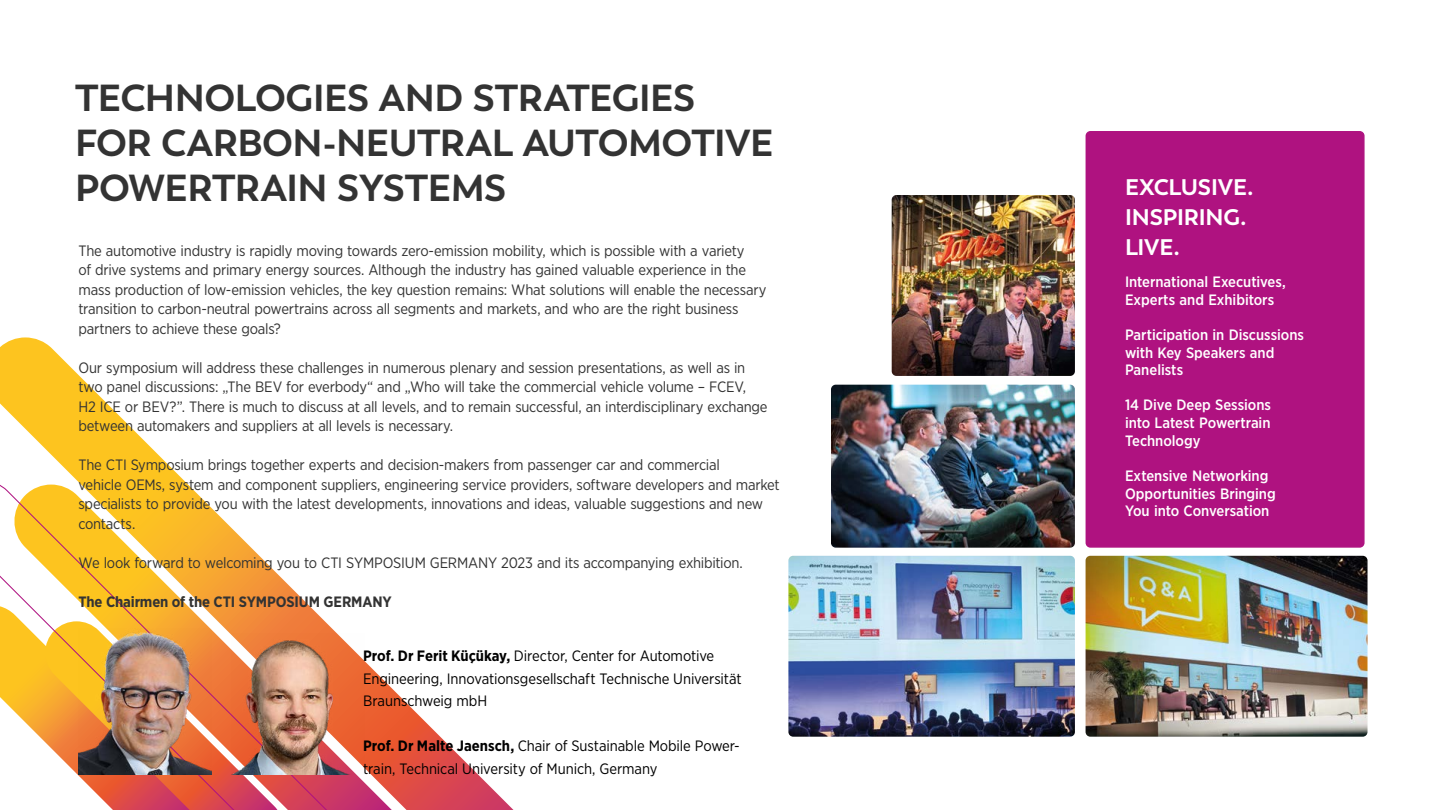
<style>
.page{position:relative;width:1440px;height:810px;background:#fff}
.page>*{position:absolute;margin:0;border:0;box-sizing:border-box;transform-origin:0 0}
.t1{font:700 37.5px/45px "Trenda";letter-spacing:-.015em;color:#333}
.t2{font:700 22.5px/30px "Trenda";letter-spacing:-.01em;color:#fff}
.t3{font:15px/19.5px "Gotham Narrow";letter-spacing:-.015em;color:#333}
.t4{font:15px/22.5px "Gotham Narrow";letter-spacing:-.01em;color:#000}
.t5{font:500 15px/17.6px "Gotham Narrow";letter-spacing:-.005em;color:#fff}
.t6{font:700 15px "Gotham Narrow";letter-spacing:-.01em;color:#333}
.s1{font-weight:700}
</style>
<div class="page">
<svg style="left:0;top:337px;width:181px;height:140px"></svg>
<svg style="left:0;top:477px;width:514px;height:333px"></svg>
<div style="left:1086px;top:132px;width:278px;height:415px;background:#af1280;border-radius:4px"></div>
<div style="left:1086px;top:131px;width:279px;height:417px;border:1px solid #af1280;border-radius:4px"></div>
<img style="left:831px;top:385px;width:244px;height:163px">
<img style="left:1086px;top:556px;width:282px;height:181px">
<img style="left:892px;top:195px;width:183px;height:181px">
<img style="left:788px;top:556px;width:287px;height:181px">
<img style="left:78px;top:629px;width:134px;height:146px">
<img style="left:232px;top:634px;width:133px;height:141px">
<h1 class="t1" style="left:75px;top:76px;width:700px">TECHNOLOGIES AND STRATEGIES<br>FOR CARBON-NEUTRAL AUTOMOTIVE<br>POWERTRAIN SYSTEMS</h1>
<p class="t3" style="left:78px;top:241px;width:689px">The automotive industry is rapidly moving towards zero-emission mobility, which is possible with a variety<br>of drive systems and primary energy sources. Although the industry has gained valuable experience in the mass production of low-emission vehicles, the key question remains: What solutions will enable the necessary transition to carbon-neutral powertrains across all segments and markets, and who are the right business partners to achieve these goals?</p>
<p class="t3" style="left:78px;top:358px;width:691px">Our symposium will address these challenges in numerous plenary and session presentations, as well as in two panel discussions: „The BEV for everbody“ and „Who will take the commercial vehicle volume – FCEV,<br>H2 ICE or BEV?”. There is much to discuss at all levels, and to remain successful, an interdisciplinary exchange between automakers and suppliers at all levels is necessary.</p>
<p class="t3" style="left:78px;top:455px;width:703px">The CTI Symposium brings together experts and decision-makers from passenger car and commercial<br>vehicle OEMs, system and component suppliers, engineering service providers, software developers and market specialists to provide you with the latest developments, innovations and ideas, valuable suggestions and new contacts.</p>
<p class="t3" style="left:78px;top:553px;width:666px">We look forward to welcoming you to CTI SYMPOSIUM GERMANY 2023 and its accompanying exhibition.</p>
<p class="t6" style="left:78px;top:592px;width:315px">The Chairmen of the CTI SYMPOSIUM GERMANY</p>
<p class="t4" style="left:363px;top:645px;width:380px"><span class="s1">Prof. Dr Ferit Küçükay,</span> Director, Center for Automotive<br>Engineering, Innovationsgesellschaft Technische Universität<br>Braunschweig mbH</p>
<p class="t4" style="left:363px;top:735px;width:378px"><span class="s1">Prof. Dr Malte Jaensch,</span> Chair of Sustainable Mobile Power&shy;train, Technical University of Munich, Germany</p>
<h2 class="t2" style="left:1125px;top:172px;width:130px">EXCLUSIVE.<br>INSPIRING.<br>LIVE.</h2>
<p class="t5" style="left:1125px;top:273px;width:162px">International Executives,<br>Experts and Exhibitors</p>
<p class="t5" style="left:1125px;top:326px;width:181px">Participation in Discussions with Key Speakers and<br>Panelists</p>
<p class="t5" style="left:1125px;top:396px;width:148px;text-align:justify">14 Dive Deep Sessions into Latest Powertrain Technology</p>
<p class="t5" style="left:1125px;top:467px;width:152px">Extensive Networking<br>Opportunities Bringing<br>You into Conversation</p>
</div>
